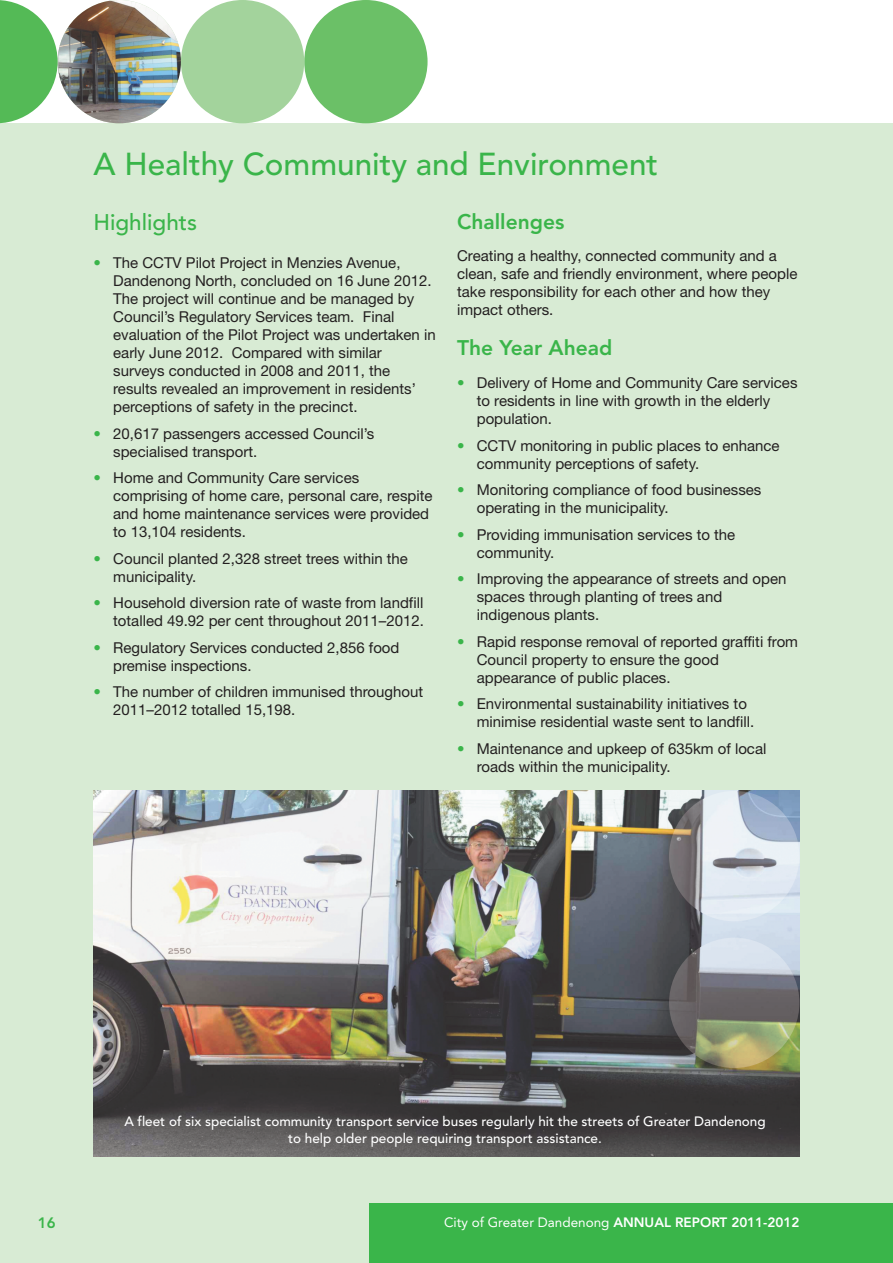
<style>
.page{position:relative;width:893px;height:1263px;background:#fff}
.page>*{position:absolute;margin:0;border:0;box-sizing:border-box;transform-origin:0 0}
.t1{font:500 31.5px "Avenir";color:#3ab54a}
.t2{font:500 22.5px "Avenir";color:#3ab54a}
.t3{font:800 21px "Avenir";color:#3ab54a}
.t4{font:15px/18px "Helvetica Neue";color:#231f20}
.t5{font:800 15px "Avenir";color:#3ab54a}
.t6{font:500 13.5px/16.8px "Avenir";color:#fff;text-align:center}
.t7{font:13.5px "Avenir";color:#fff}
.s1{color:#3ab54a}
.s2{font-weight:800}
</style>
<div class="page">
<div style="left:0;top:123px;width:893px;height:1140px;background:#d8ebd4"></div>
<div style="left:304px;top:0;width:124px;height:123px;background:#6bc067;border-radius:50%"></div>
<div style="left:181px;top:0;width:123px;height:123px;background:#a3d39c;border-radius:50%"></div>
<img style="left:58px;top:0;width:123px;height:123px;border-radius:50%">
<svg style="left:0;top:0;width:58px;height:123px"></svg>
<div style="left:370px;top:1203px;width:523px;height:60px;background:#3ab54a"></div>
<img style="left:94px;top:791px;width:705px;height:366px">
<img style="left:669px;top:938px;width:130px;height:130px">
<img style="left:669px;top:791px;width:130px;height:130px">
<h1 class="t1" style="left:94px;top:151px;width:566px">A Healthy Community and Environment</h1>
<h2 class="t2" style="left:94px;top:213px;width:105px">Highlights</h2>
<p class="t4" style="left:113px;top:255px;width:324px;text-indent:-20px"><span class="s1">•</span> The CCTV Pilot Project in Menzies Avenue, Dandenong North, concluded on 16 June 2012.<br>The project will continue and be managed by Council’s Regulatory Services team. Final evaluation of the Pilot Project was undertaken in early June 2012. Compared with similar surveys conducted in 2008 and 2011, the results revealed an improvement in residents’ perceptions of safety in the precinct.</p>
<p class="t4" style="left:113px;top:426px;width:263px;text-indent:-20px"><span class="s1">•</span> 20,617 passengers accessed Council’s specialised transport.</p>
<p class="t4" style="left:113px;top:470px;width:321px;text-indent:-20px"><span class="s1">•</span> Home and Community Care services comprising of home care, personal care, respite and home maintenance services were provided to 13,104 residents.</p>
<p class="t4" style="left:113px;top:551px;width:296px;text-indent:-20px"><span class="s1">•</span> Council planted 2,328 street trees within the municipality.</p>
<p class="t4" style="left:94px;top:595px;width:332px;text-align:right"><span class="s1">•</span> Household diversion rate of waste from landfill totalled 49.92 per cent throughout 2011–2012.</p>
<p class="t4" style="left:113px;top:640px;width:288px;text-indent:-20px"><span class="s1">•</span> Regulatory Services conducted 2,856 food premise inspections.</p>
<p class="t4" style="left:113px;top:684px;width:311px;text-indent:-20px"><span class="s1">•</span> The number of children immunised throughout<br>2011–2012 totalled 15,198.</p>
<h3 class="t3" style="left:457px;top:213px;width:109px">Challenges</h3>
<p class="t4" style="left:457px;top:248px;width:342px">Creating a healthy, connected community and a clean, safe and friendly environment, where people take responsibility for each other and how they impact others.</p>
<h3 class="t3" style="left:457px;top:340px;width:157px">The Year Ahead</h3>
<p class="t4" style="left:477px;top:375px;width:322px;text-indent:-20px"><span class="s1">•</span> Delivery of Home and Community Care services to residents in line with growth in the elderly population.</p>
<p class="t4" style="left:477px;top:438px;width:304px;text-indent:-20px"><span class="s1">•</span> CCTV monitoring in public places to enhance community perceptions of safety.</p>
<p class="t4" style="left:477px;top:482px;width:286px;text-indent:-20px"><span class="s1">•</span> Monitoring compliance of food businesses operating in the municipality.</p>
<p class="t4" style="left:477px;top:527px;width:260px;text-indent:-20px"><span class="s1">•</span> Providing immunisation services to the community.</p>
<p class="t4" style="left:477px;top:571px;width:311px;text-indent:-20px"><span class="s1">•</span> Improving the appearance of streets and open spaces through planting of trees and indigenous plants.</p>
<p class="t4" style="left:477px;top:634px;width:323px;text-indent:-20px"><span class="s1">•</span> Rapid response removal of reported graffiti from<br>Council property to ensure the good appearance of public places.</p>
<p class="t4" style="left:477px;top:696px;width:279px;text-indent:-20px"><span class="s1">•</span> Environmental sustainability initiatives to minimise residential waste sent to landfill.</p>
<p class="t4" style="left:477px;top:741px;width:291px;text-indent:-20px"><span class="s1">•</span> Maintenance and upkeep of 635km of local roads within the municipality.</p>
<p class="t6" style="left:124px;top:1114px;width:643px">A fleet of six specialist community transport service buses regularly hit the streets of Greater Dandenong to help older people requiring transport assistance.</p>
<p class="t5" style="left:38px;top:1217px;width:19px">16</p>
<p class="t7" style="left:444px;top:1217px;width:357px">City of Greater Dandenong <span class="s2">ANNUAL REPORT 2011-2012</span></p>
</div>
